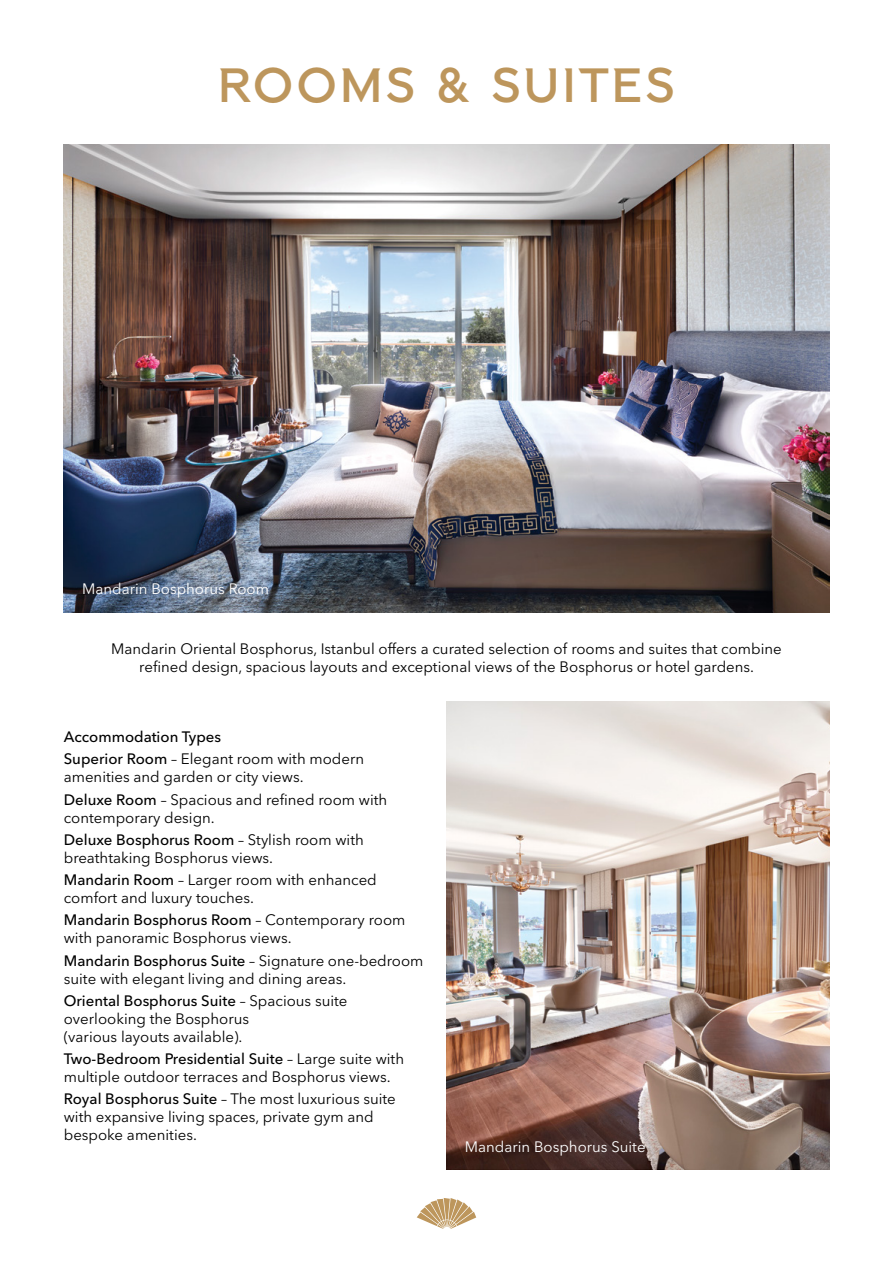
<style>
.page{position:relative;width:893px;height:1263px;background:#fff}
.page>*{position:absolute;margin:0;border:0;box-sizing:border-box;transform-origin:0 0}
.t1{font:48px "Mandarin Oriental Font Regular";letter-spacing:.02em;color:#bd965c}
.t2{font:15px/22.2px "Avenir Next LT Pro";color:#000}
.t3{font:500 15px/22.2px "Avenir Next LT Pro";color:#000}
.t4{font:15px "Avenir Next LT Pro";color:#fff}
.s1{font-weight:400}
.s2{font-weight:500}
</style>
<div class="page">
<svg style="left:417px;top:1198px;width:59px;height:31px"></svg>
<img style="left:446px;top:702px;width:383px;height:467px">
<img style="left:64px;top:145px;width:765px;height:467px">
<h1 class="t1" style="left:217px;top:56px;width:461px">ROOMS &amp; SUITES</h1>
<p class="t4" style="left:82px;top:579px;width:188px">Mandarin Bosphorus Room</p>
<p class="t2" style="left:111px;top:639px;width:672px;line-height:18px;text-align:center">Mandarin Oriental Bosphorus, Istanbul offers a curated selection of rooms and suites that combine refined design, spacious layouts and exceptional views of the Bosphorus or hotel gardens.</p>
<p class="t3" style="left:64px;top:726px;width:302px">Accommodation Types<br>Superior Room <span class="s1">– Elegant room with modern</span></p>
<p class="t2" style="left:64px;top:766px;width:325px">amenities and garden or city views.<br><span class="s2">Deluxe Room</span> – Spacious and refined room with</p>
<p class="t2" style="left:64px;top:806px;width:302px">contemporary design.<br><span class="s2">Deluxe Bosphorus Room</span> – Stylish room with</p>
<p class="t2" style="left:64px;top:846px;width:315px">breathtaking Bosphorus views.<br><span class="s2">Mandarin Room</span> – Larger room with enhanced</p>
<p class="t2" style="left:64px;top:887px;width:343px">comfort and luxury touches.<br><span class="s2">Mandarin Bosphorus Room</span> – Contemporary room</p>
<p class="t2" style="left:64px;top:927px;width:361px">with panoramic Bosphorus views.<br><span class="s2">Mandarin Bosphorus Suite</span> – Signature one-bedroom</p>
<p class="t2" style="left:64px;top:967px;width:285px">suite with elegant living and dining areas.<br><span class="s2">Oriental Bosphorus Suite</span> – Spacious suite</p>
<p class="t2" style="left:64px;top:1009px;width:187px;line-height:18px">overlooking the Bosphorus (various layouts available).</p>
<p class="t2" style="left:64px;top:1050px;width:342px;line-height:18px"><span class="s2">Two-Bedroom Presidential Suite</span> – Large suite with multiple outdoor terraces and Bosphorus views.</p>
<p class="t2" style="left:64px;top:1090px;width:334px;line-height:18px"><span class="s2">Royal Bosphorus Suite</span> – The most luxurious suite with expansive living spaces, private gym and bespoke amenities.</p>
<p class="t4" style="left:465px;top:1137px;width:182px">Mandarin Bosphorus Suite</p>
</div>
